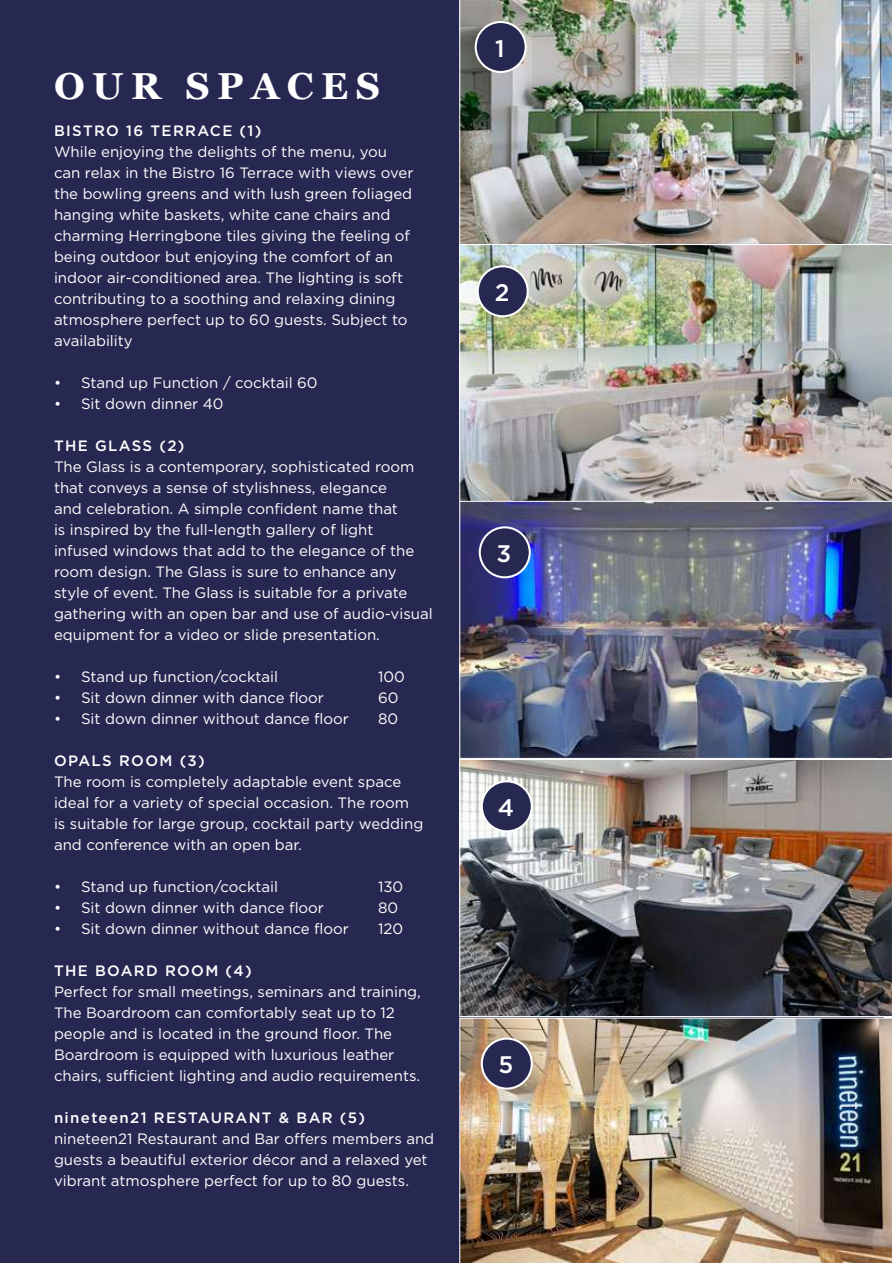
<style>
.page{position:relative;width:893px;height:1263px;background:#fff}
.page>*{position:absolute;margin:0;border:0;box-sizing:border-box;transform-origin:0 0}
.t1{font:700 37.5px "Georgia";letter-spacing:.2em;color:#fff}
.t2{font:500 24px "Gotham";color:#fff}
.t3{font:15px/21px "Gotham";color:#fff}
.t4{font:500 15px "Gotham";letter-spacing:.09em;color:#fff}
</style>
<div class="page">
<div style="left:0;top:0;width:883px;height:1263px;background:#272851"></div>
<img style="left:461px;top:246px;width:430px;height:769px">
<div style="left:459px;top:759px;width:434px;height:258px;border:1px solid #fff"></div>
<img style="left:459px;top:1017px;width:433px;height:246px">
<img style="left:459px;top:0;width:433px;height:244px">
<div style="left:459px;top:244px;width:434px;height:258px;border:1px solid #fff"></div>
<div style="left:459px;top:501px;width:434px;height:258px;border:1px solid #fff"></div>
<div style="left:476px;top:22px;width:50px;height:50px;background:#272851;border-radius:50%"></div>
<div style="left:475px;top:21px;width:52px;height:52px;border:2px solid #fff;border-radius:50%"></div>
<div style="left:478px;top:266px;width:50px;height:50px;background:#272851;border-radius:50%"></div>
<div style="left:477px;top:265px;width:52px;height:52px;border:2px solid #fff;border-radius:50%"></div>
<div style="left:480px;top:527px;width:50px;height:50px;background:#272851;border-radius:50%"></div>
<div style="left:479px;top:526px;width:52px;height:52px;border:2px solid #fff;border-radius:50%"></div>
<div style="left:482px;top:781px;width:50px;height:50px;background:#272851;border-radius:50%"></div>
<div style="left:481px;top:780px;width:52px;height:52px;border:2px solid #fff;border-radius:50%"></div>
<div style="left:482px;top:1038px;width:50px;height:50px;background:#272851;border-radius:50%"></div>
<div style="left:481px;top:1037px;width:52px;height:52px;border:2px solid #fff;border-radius:50%"></div>
<h1 class="t1" style="left:54px;top:58px;width:328px">OUR SPACES</h1>
<p class="t4" style="left:54px;top:121px;width:209px">BISTRO 16 TERRACE (1)</p>
<p class="t3" style="left:54px;top:141px;width:361px">While enjoying the delights of the menu, you can relax in the Bistro 16 Terrace with views over the bowling greens and with lush green foliaged hanging white baskets, white cane chairs and charming Herringbone tiles giving the feeling of being outdoor but enjoying the comfort of an indoor air-conditioned area. The lighting is soft contributing to a soothing and relaxing dining atmosphere perfect up to 60 guests. Subject to availability</p>
<p class="t3" style="left:54px;top:372px;width:265px">• Stand up Function / cocktail 60</p>
<p class="t3" style="left:54px;top:393px;width:171px">• Sit down dinner 40</p>
<p class="t4" style="left:54px;top:436px;width:132px">THE GLASS (2)</p>
<p class="t3" style="left:54px;top:456px;width:380px">The Glass is a contemporary, sophisticated room that conveys a sense of stylishness, elegance<br>and celebration. A simple confident name that<br>is inspired by the full-length gallery of light<br>infused windows that add to the elegance of the room design. The Glass is sure to enhance any style of event. The Glass is suitable for a private gathering with an open bar and use of audio-visual equipment for a video or slide presentation.</p>
<p class="t3" style="left:54px;top:666px;width:226px">• Stand up function/cocktail</p>
<p class="t3" style="left:378px;top:666px;width:28px">100</p>
<p class="t3" style="left:54px;top:687px;width:272px">• Sit down dinner with dance floor</p>
<p class="t3" style="left:378px;top:687px;width:22px">60</p>
<p class="t3" style="left:54px;top:708px;width:297px">• Sit down dinner without dance floor</p>
<p class="t3" style="left:378px;top:708px;width:22px">80</p>
<p class="t4" style="left:54px;top:751px;width:152px">OPALS ROOM (3)</p>
<p class="t3" style="left:54px;top:771px;width:371px">The room is completely adaptable event space ideal for a variety of special occasion. The room is suitable for large group, cocktail party wedding and conference with an open bar.</p>
<p class="t3" style="left:54px;top:876px;width:226px">• Stand up function/cocktail</p>
<p class="t3" style="left:378px;top:876px;width:27px">130</p>
<p class="t3" style="left:54px;top:897px;width:272px">• Sit down dinner with dance floor</p>
<p class="t3" style="left:378px;top:897px;width:22px">80</p>
<p class="t3" style="left:54px;top:918px;width:297px">• Sit down dinner without dance floor</p>
<p class="t3" style="left:378px;top:918px;width:27px">120</p>
<p class="t4" style="left:54px;top:961px;width:199px">THE BOARD ROOM (4)</p>
<p class="t3" style="left:54px;top:981px;width:368px">Perfect for small meetings, seminars and training, The Boardroom can comfortably seat up to 12 people and is located in the ground floor. The Boardroom is equipped with luxurious leather chairs, sufficient lighting and audio requirements.</p>
<p class="t4" style="left:54px;top:1108px;width:313px">nineteen21 RESTAURANT &amp; BAR (5)</p>
<p class="t3" style="left:54px;top:1128px;width:382px">nineteen21 Restaurant and Bar offers members and guests a beautiful exterior décor and a relaxed yet vibrant atmosphere perfect for up to 80 guests.</p>
<h2 class="t2" style="left:495px;top:32px;width:11px">1</h2>
<h2 class="t2" style="left:495px;top:277px;width:16px">2</h2>
<h2 class="t2" style="left:497px;top:538px;width:16px">3</h2>
<h2 class="t2" style="left:498px;top:792px;width:18px">4</h2>
<h2 class="t2" style="left:499px;top:1049px;width:16px">5</h2>
</div>
